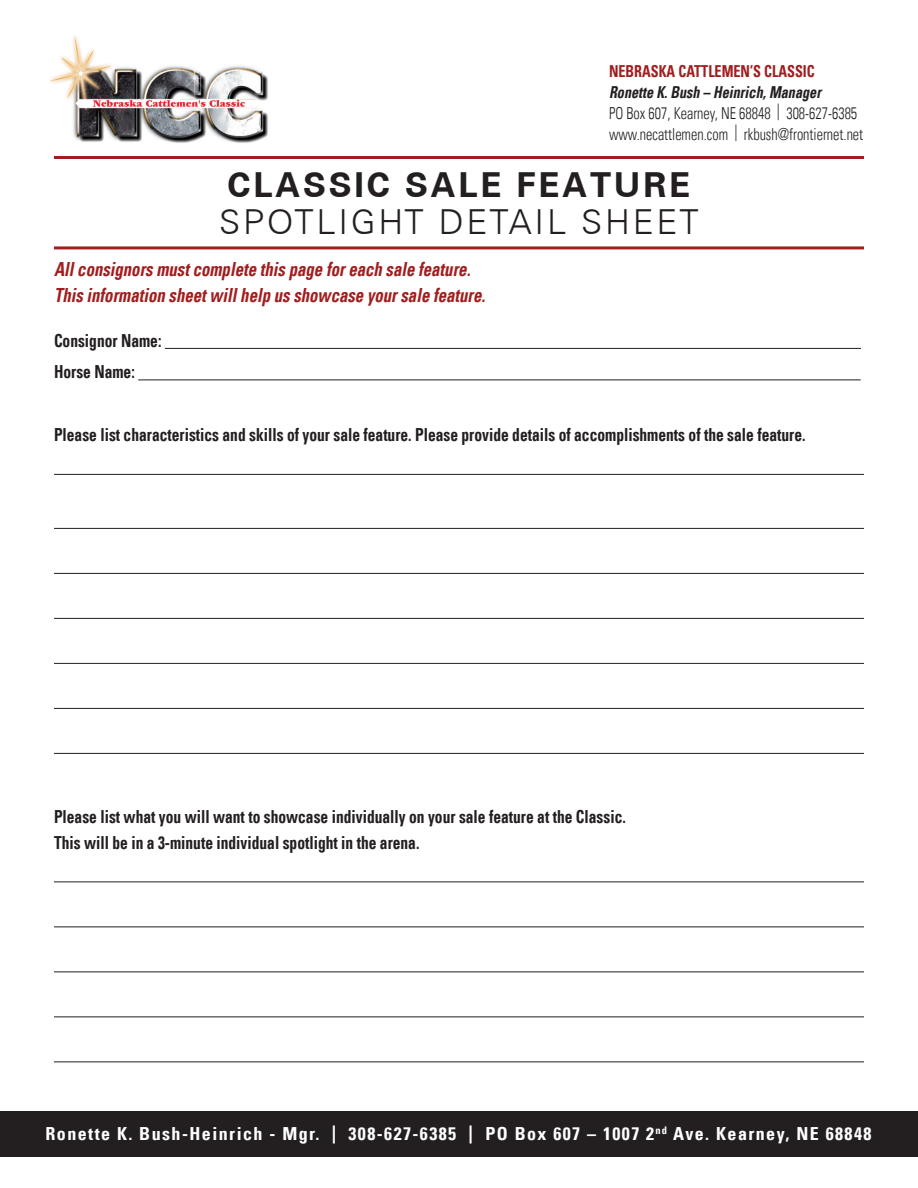
<style>
.page{position:relative;width:918px;height:1188px;background:#fff}
.page>*{position:absolute;margin:0;border:0;box-sizing:border-box;transform-origin:0 0}
.t1{font:300 34.5px "Univers CE";letter-spacing:.08em;color:#231f20}
.t2{font:700 34.5px "Univers CE";letter-spacing:.08em;color:#231f20}
.Terms___Conditions{font:italic 700 condensed 19.5px "Univers LT";color:#a11e1f;scale:.86 1}
.Terms___Conditions-2{font:700 condensed 18px "Univers LT";color:#231f20;scale:.86 1}
.t3{font:700 condensed 18px "Univers LT";letter-spacing:.08em;color:#fff}
.t4{font:300 condensed 16.5px "Univers LT";color:#231f20;scale:.86 1}
.t5{font:italic 700 condensed 16.5px "Univers LT";color:#231f20;scale:.86 1}
.t6{font:700 condensed 16.5px "Univers LT";color:#a11e1f;scale:.86 1}
</style>
<div class="page">
<hr style="left:54px;top:156px;width:810px;height:3px;background:#a11e1f">
<hr style="left:165px;top:348px;width:696px;height:1px;background:#231f20">
<hr style="left:138px;top:379px;width:723px;height:1px;background:#231f20">
<hr style="left:54px;top:474px;width:810px;height:1px;background:#231f20">
<hr style="left:54px;top:528px;width:810px;height:1px;background:#231f20">
<hr style="left:54px;top:573px;width:810px;height:1px;background:#231f20">
<hr style="left:54px;top:618px;width:810px;height:1px;background:#231f20">
<hr style="left:54px;top:663px;width:810px;height:1px;background:#231f20">
<hr style="left:54px;top:708px;width:810px;height:1px;background:#231f20">
<hr style="left:54px;top:753px;width:810px;height:1px;background:#231f20">
<hr style="left:54px;top:246px;width:810px;height:3px;background:#a11e1f">
<div style="left:0;top:1111px;width:918px;height:45px;background:#231f20"></div>
<hr style="left:54px;top:881px;width:810px;height:1px;background:#231f20">
<hr style="left:54px;top:926px;width:810px;height:1px;background:#231f20">
<hr style="left:54px;top:971px;width:810px;height:1px;background:#231f20">
<hr style="left:54px;top:1016px;width:810px;height:1px;background:#231f20">
<hr style="left:54px;top:1061px;width:810px;height:1px;background:#231f20">
<img style="left:50px;top:36px;width:218px;height:107px">
<p class="t6" style="left:609px;top:61px;width:241px">NEBRASKA CATTLEMEN’S CLASSIC</p>
<p class="t5" style="left:609px;top:82px;width:248px">Ronette K. Bush – Heinrich, Manager</p>
<p class="t4" style="left:609px;top:104px;width:290px">PO Box 607, Kearney, NE 68848 | 308-627-6385</p>
<p class="t4" style="left:609px;top:125px;width:297px">www.necattlemen.com | rkbush@frontiernet.net</p>
<p class="t2" style="left:228px;top:165px;width:464px">CLASSIC SALE FEATURE</p>
<p class="t1" style="left:219px;top:202px;width:481px">SPOTLIGHT DETAIL SHEET</p>
<p class="Terms___Conditions" style="left:54px;top:257px;width:486px">All consignors must complete this page for each sale feature.</p>
<p class="Terms___Conditions" style="left:54px;top:283px;width:503px">This information sheet will help us showcase your sale feature.</p>
<p class="Terms___Conditions-2" style="left:54px;top:329px;width:126px">Consignor Name:</p>
<p class="Terms___Conditions-2" style="left:54px;top:361px;width:95px">Horse Name:</p>
<p class="Terms___Conditions-2" style="left:54px;top:424px;width:875px">Please list characteristics and skills of your sale feature. Please provide details of accomplishments of the sale feature.</p>
<p class="Terms___Conditions-2" style="left:54px;top:806px;width:666px">Please list what you will want to showcase individually on your sale feature at the Classic.</p>
<p class="Terms___Conditions-2" style="left:54px;top:831px;width:426px">This will be in a 3-minute individual spotlight in the arena.</p>
<p class="t3" style="left:45px;top:1123px;width:827px">Ronette K. Bush-Heinrich - Mgr. | 308-627-6385 | PO Box 607 – 1007 2<sup>nd</sup> Ave. Kearney, NE 68848</p>
</div>
